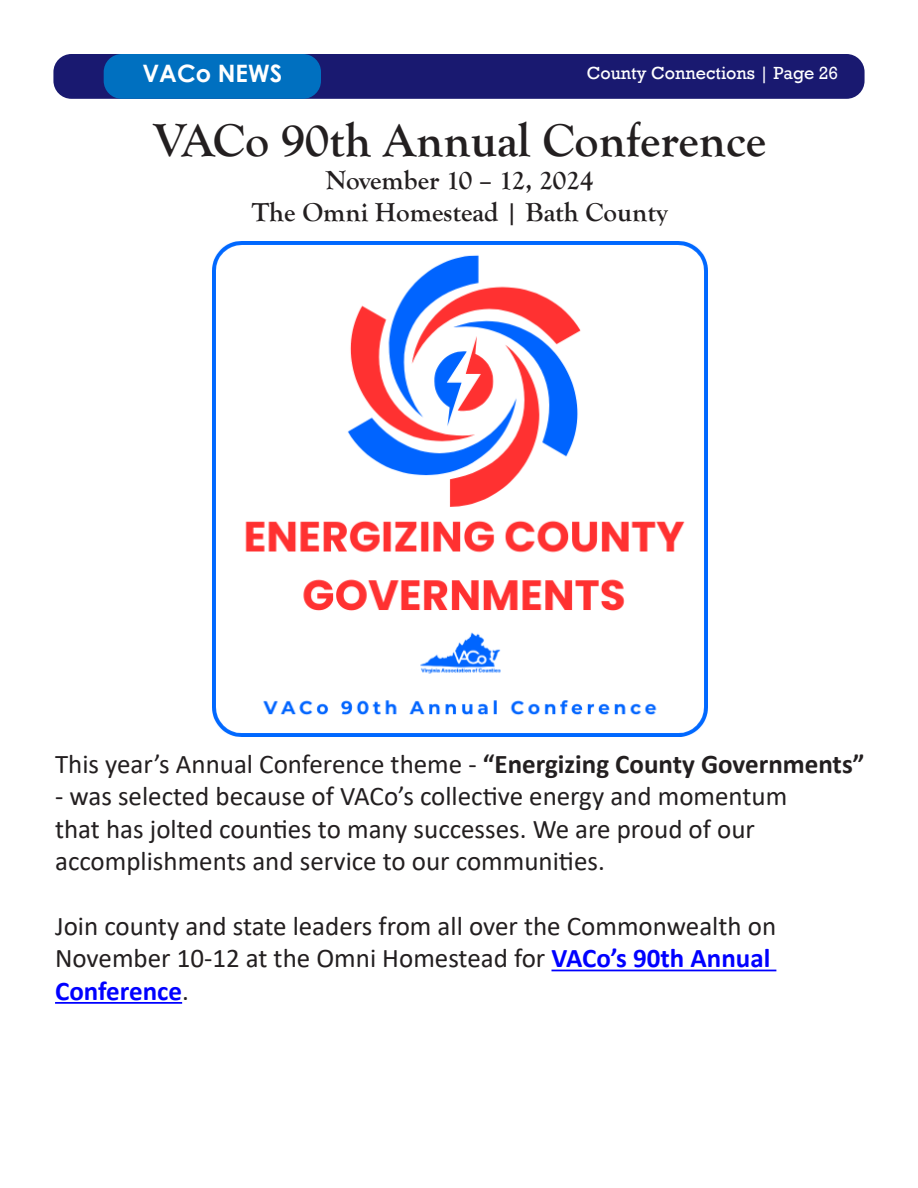
<style>
.page{position:relative;width:918px;height:1188px;background:#fff}
.page>*{position:absolute;margin:0;border:0;box-sizing:border-box;transform-origin:0 0}
.t1{font:700 48px "Goudy Old Style T";color:#231f20}
.t2{font:27px/32.4px "Calibri";color:#231f20}
.t3{font:700 27px "Goudy Old Style T";color:#231f20}
.t4{font:700 24px "Century Gothic";color:#fff}
.t5{font:18px "Rockwell";color:#fff}
.s1{font-weight:700}
.s2{font-weight:700;color:#00f}
</style>
<div class="page">
<div style="left:53px;top:54px;width:812px;height:45px;background:#191970;border-radius:18px"></div>
<div style="left:104px;top:54px;width:217px;height:45px;background:#0070c0;border-radius:18px"></div>
<img style="left:212px;top:241px;width:495px;height:495px">
<hr style="left:551px;top:970px;width:225px;height:1px;background:#00f">
<hr style="left:55px;top:1002px;width:127px;height:2px;background:#00f">
<p class="t4" style="left:143px;top:55px;width:141px">VACo NEWS</p>
<p class="t5" style="left:587px;top:62px;width:253px">County Connections | Page 26</p>
<p class="t1" style="left:153px;top:114px;width:614px">VACo 90th Annual Conference</p>
<p class="t3" style="left:326px;top:165px;width:269px">November 10 – 12, 2024</p>
<p class="t3" style="left:252px;top:197px;width:417px">The Omni Homestead | Bath County</p>
<p class="t2" style="left:55px;top:747px;width:811px">This year’s Annual Conference theme - <span class="s1">“Energizing County Governments”</span></p>
<p class="t2" style="left:55px;top:780px;width:734px">- was selected because of VACo’s collective energy and momentum that has jolted counties to many successes. We are proud of our accomplishments and service to our communities.</p>
<p class="t2" style="left:55px;top:909px;width:723px">Join county and state leaders from all over the Commonwealth on<br>November 10-12 at the Omni Homestead for <span class="s2">VACo’s 90th Annual<br>Conference</span>.</p>
</div>
